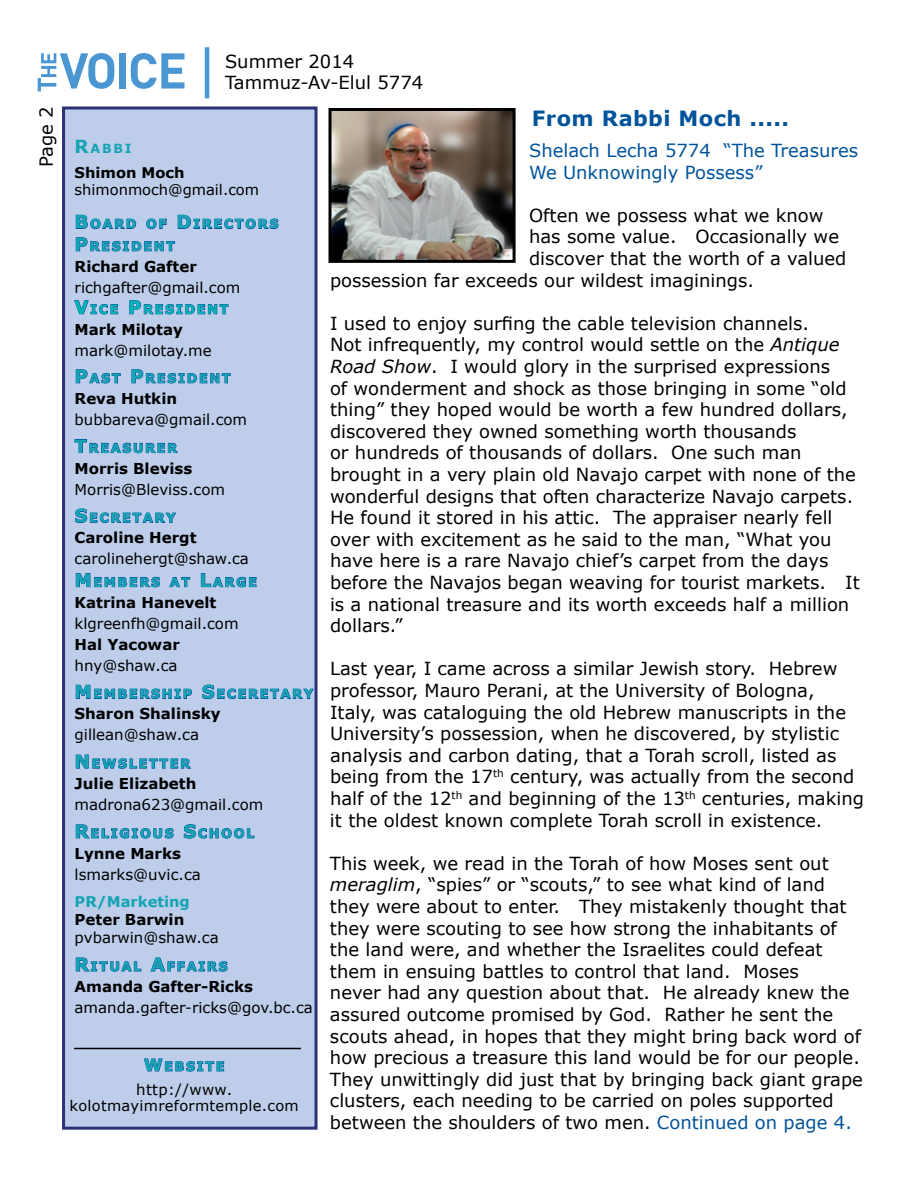
<style>
.page{position:relative;width:918px;height:1188px;background:#fff}
.page>*{position:absolute;margin:0;border:0;box-sizing:border-box;transform-origin:0 0}
.t1{font:700 21px "Verdana";letter-spacing:.02em;color:#00539b}
.t2{font:18px/21.6px "Verdana";color:#000}
.t3{font:18px/21.6px "Verdana";color:#00539b}
.t4{font:15px "Verdana";color:#000}
.t5{font:700 15px "Verdana";color:#000}
.t6{font:14.7px "Verdana";letter-spacing:.02em;color:#000}
.t7{font:14.7px "Verdana";color:#000}
.t8{font:700 14.7px "Verdana";color:#14a4b4}
.t9{font:700 14.7px "Verdana";color:#000}
.t10{font:700 12.6px/22.4px "Verdana";letter-spacing:.145em;color:#14a4b4}
.t11{font:700 12.6px "Verdana";letter-spacing:.145em;color:#01b5b4}
.s1{font-size:18px}
.s2{font-size:16.5px}
.s3{font-style:italic}
.s4{color:#00539b}
</style>
<div class="page">
<svg style="left:38px;top:53px;width:76px;height:38px"></svg>
<div style="left:119px;top:53px;width:7px;height:36px;background:#4996d2"></div>
<svg style="left:131px;top:53px;width:54px;height:36px"></svg>
<hr style="left:205px;top:47px;width:4px;height:51px;background:#4797d2">
<div style="left:62px;top:106px;width:256px;height:1024px;background:#bdcdea;border:3px solid #2d2f77"></div>
<svg style="left:76px;top:215px;width:61px;height:14px"></svg>
<svg style="left:146px;top:218px;width:21px;height:11px"></svg>
<svg style="left:177px;top:215px;width:102px;height:15px"></svg>
<svg style="left:76px;top:237px;width:99px;height:15px"></svg>
<svg style="left:74px;top:300px;width:44px;height:15px"></svg>
<svg style="left:129px;top:300px;width:100px;height:15px"></svg>
<svg style="left:76px;top:369px;width:45px;height:15px"></svg>
<svg style="left:131px;top:369px;width:100px;height:15px"></svg>
<svg style="left:74px;top:439px;width:104px;height:15px"></svg>
<svg style="left:75px;top:508px;width:102px;height:15px"></svg>
<svg style="left:76px;top:573px;width:84px;height:15px"></svg>
<svg style="left:169px;top:577px;width:21px;height:10px"></svg>
<svg style="left:201px;top:573px;width:56px;height:15px"></svg>
<svg style="left:76px;top:685px;width:117px;height:14px"></svg>
<svg style="left:202px;top:684px;width:112px;height:15px"></svg>
<svg style="left:76px;top:754px;width:115px;height:15px"></svg>
<svg style="left:76px;top:824px;width:98px;height:15px"></svg>
<svg style="left:184px;top:824px;width:71px;height:15px"></svg>
<svg style="left:76px;top:957px;width:66px;height:15px"></svg>
<svg style="left:150px;top:957px;width:78px;height:15px"></svg>
<svg style="left:144px;top:1058px;width:80px;height:14px"></svg>
<hr style="left:74px;top:1048px;width:227px;height:1px;background:#000">
<img style="left:332px;top:112px;width:180px;height:147px">
<div style="left:328px;top:108px;width:188px;height:155px;border:3px solid #000"></div>
<p class="t2" style="left:35px;top:167px;width:62px;rotate:-90deg">Page 2</p>
<p class="t2" style="left:225px;top:50px;width:200px">Summer 2014<br>Tammuz-Av-Elul 5774</p>
<p class="t10" style="left:75px;top:137px;width:59px"><span class="s1">R</span>ABBI</p>
<p class="t9" style="left:75px;top:163px;width:111px">Shimon Moch</p>
<p class="t7" style="left:75px;top:181px;width:186px">shimonmoch@gmail.com</p>
<p class="t10" style="left:75px;top:212px;width:205px"><span class="s1">B</span> OARD OF <span class="s1">D</span>IRECTORS<br><span class="s1">P</span>RESIDENT</p>
<p class="t5" style="left:75px;top:257px;width:124px">Richard Gafter</p>
<p class="t4" style="left:75px;top:278px;width:167px">richgafter@gmail.com</p>
<p class="t11" style="left:75px;top:301px;width:155px"><span class="s1">V</span>ICE <span class="s1">P</span>RESIDENT</p>
<p class="t5" style="left:75px;top:320px;width:110px">Mark Milotay</p>
<p class="t4" style="left:75px;top:341px;width:139px">mark@milotay.me</p>
<p class="t10" style="left:75px;top:367px;width:157px"><span class="s1">P</span>AST <span class="s1">P</span>RESIDENT</p>
<p class="t5" style="left:75px;top:389px;width:104px">Reva Hutkin</p>
<p class="t4" style="left:75px;top:410px;width:174px">bubbareva@gmail.com</p>
<p class="t10" style="left:75px;top:436px;width:103px"><span class="s1">T</span>REASURER</p>
<p class="t5" style="left:75px;top:459px;width:119px">Morris Bleviss</p>
<p class="t4" style="left:75px;top:480px;width:152px">Morris@Bleviss.com</p>
<p class="t10" style="left:75px;top:506px;width:102px"><span class="s1">S</span>ECRETARY</p>
<p class="t5" style="left:75px;top:528px;width:123px">Caroline Hergt</p>
<p class="t4" style="left:75px;top:549px;width:176px">carolinehergt@shaw.ca</p>
<p class="t10" style="left:75px;top:571px;width:184px"><span class="s1">M</span>EM BERS AT <span class="s1">L</span>ARGE</p>
<p class="t5" style="left:75px;top:593px;width:143px">Katrina Hanevelt</p>
<p class="t4" style="left:75px;top:614px;width:166px">klgreenfh@gmail.com</p>
<p class="t5" style="left:75px;top:635px;width:107px">Hal Yacowar</p>
<p class="t4" style="left:75px;top:656px;width:105px">hny@shaw.ca</p>
<p class="t10" style="left:75px;top:682px;width:240px"><span class="s1">M</span>EM BERSHIP <span class="s1">S</span>ECERETARY</p>
<p class="t5" style="left:75px;top:704px;width:147px">Sharon Shalinsky</p>
<p class="t4" style="left:75px;top:725px;width:126px">gillean@shaw.ca</p>
<p class="t10" style="left:75px;top:752px;width:116px"><span class="s1">N</span> EWSLETTER</p>
<p class="t5" style="left:75px;top:774px;width:123px">Julie Elizabeth</p>
<p class="t4" style="left:75px;top:795px;width:190px">madrona623@gmail.com</p>
<p class="t10" style="left:75px;top:822px;width:180px"><span class="s1">R</span>ELIGIOUS <span class="s1">S</span>CHOOL</p>
<p class="t5" style="left:75px;top:844px;width:108px">Lynne Marks</p>
<p class="t4" style="left:75px;top:865px;width:128px">lsmarks@uvic.ca</p>
<p class="t8" style="left:75px;top:893px;width:117px">PR/Marketing</p>
<p class="t5" style="left:75px;top:910px;width:111px">Peter Barwin</p>
<p class="t4" style="left:75px;top:928px;width:146px">pvbarwin@shaw.ca</p>
<p class="t10" style="left:75px;top:955px;width:154px"><span class="s1">R</span>ITUAL <span class="s1">A</span>FFAIRS</p>
<p class="t5" style="left:75px;top:977px;width:180px">Amanda Gafter-Ricks</p>
<p class="t4" style="left:75px;top:998px;width:240px">amanda.gafter-ricks@gov.bc.ca</p>
<p class="t10" style="left:144px;top:1055px;width:82px"><span class="s2">W</span>EBSITE</p>
<p class="t4" style="left:136px;top:1080px;width:97px">http://www.</p>
<p class="t6" style="left:70px;top:1097px;width:231px">kolotmayimreformtemple.com</p>
<p class="t1" style="left:532px;top:105px;width:259px">From Rabbi Moch .....</p>
<p class="t3" style="left:529px;top:139px;width:331px">Shelach Lecha 5774 “The Treasures<br>We Unknowingly Possess”</p>
<p class="t2" style="left:529px;top:204px;width:296px">Often we possess what we know</p>
<p class="t2" style="left:529px;top:225px;width:311px">has some value. Occasionally we</p>
<p class="t2" style="left:529px;top:247px;width:319px">discover that the worth of a valued</p>
<p class="t2" style="left:330px;top:269px;width:426px">possession far exceeds our wildest imaginings.</p>
<p class="t2" style="left:330px;top:312px;width:531px">I used to enjoy surfing the cable television channels.<br>Not infrequently, my control would settle on the <span class="s3">Antique Road Show</span>. I would glory in the surprised expressions<br>of wonderment and shock as those bringing in some “old thing” they hoped would be worth a few hundred dollars, discovered they owned something worth thousands<br>or hundreds of thousands of dollars. One such man brought in a very plain old Navajo carpet with none of the wonderful designs that often characterize Navajo carpets.<br>He found it stored in his attic. The appraiser nearly fell over with excitement as he said to the man, “What you have here is a rare Navajo chief’s carpet from the days before the Navajos began weaving for tourist markets. It is a national treasure and its worth exceeds half a million dollars.”</p>
<p class="t2" style="left:330px;top:657px;width:536px">Last year, I came across a similar Jewish story. Hebrew professor, Mauro Perani, at the University of Bologna, Italy, was cataloguing the old Hebrew manuscripts in the University’s possession, when he discovered, by stylistic analysis and carbon dating, that a Torah scroll, listed as being from the 17<sup>th</sup> century, was actually from the second half of the 12<sup>th</sup> and beginning of the 13<sup>th</sup> centuries, making it the oldest known complete Torah scroll in existence.</p>
<p class="t2" style="left:330px;top:852px;width:534px">This week, we read in the Torah of how Moses sent out <span class="s3">meraglim</span>, “spies” or “scouts,” to see what kind of land they were about to enter. They mistakenly thought that they were scouting to see how strong the inhabitants of the land were, and whether the Israelites could defeat them in ensuing battles to control that land. Moses<br>never had any question about that. He already knew the assured outcome promised by God. Rather he sent the scouts ahead, in hopes that they might bring back word of how precious a treasure this land would be for our people.<br>They unwittingly did just that by bringing back giant grape clusters, each needing to be carried on poles supported between the shoulders of two men. <span class="s4">Continued on page 4.</span></p>
</div>
